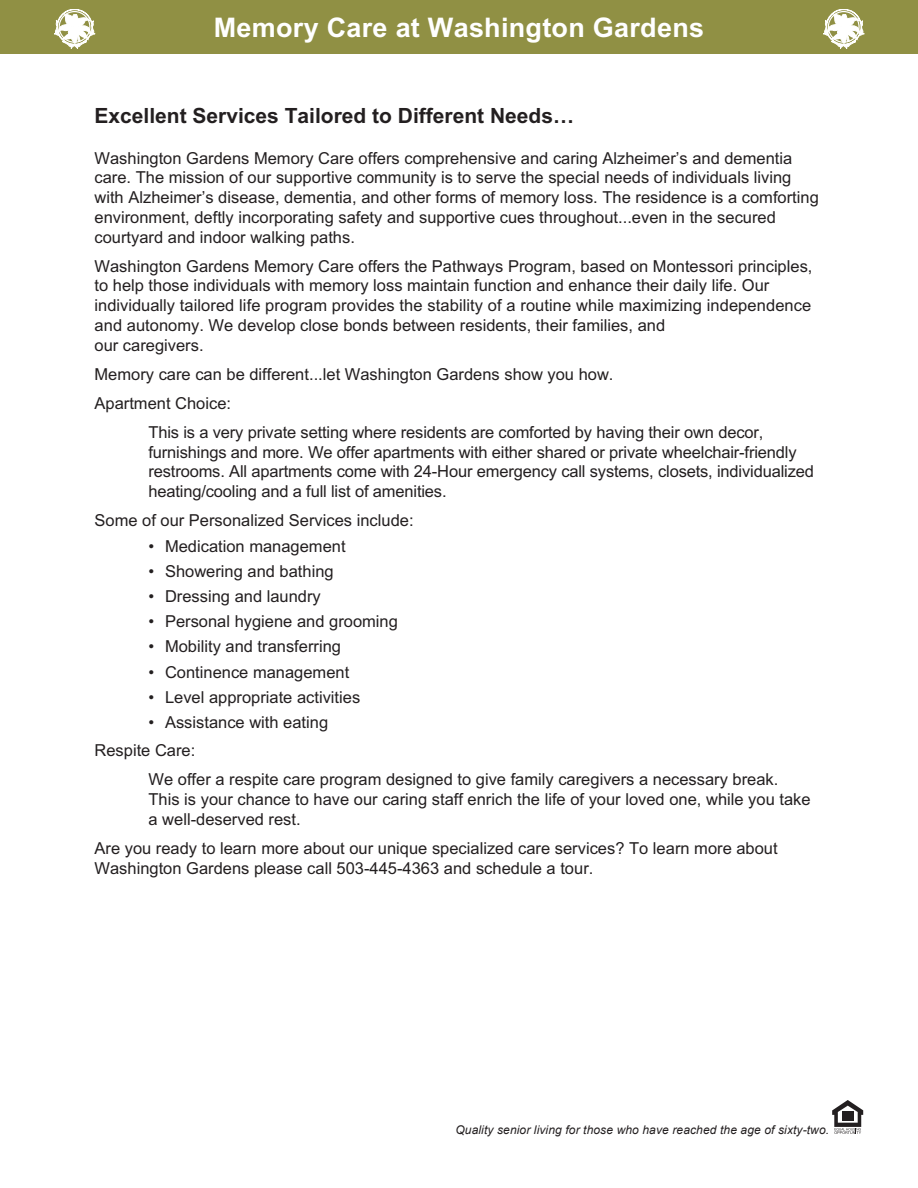
<style>
.page{position:relative;width:918px;height:1188px;background:#fff}
.page>*{position:absolute;margin:0;border:0;box-sizing:border-box;transform-origin:0 0}
.t1{font:700 27px "Arial";letter-spacing:.01em;color:#fff}
.t2{font:700 21px "Arial";color:#231f20}
.t3{font:16.5px/19.8px "Arial";color:#231f20}
.t4{font:italic 12px "Arial";letter-spacing:.01em;color:#231f20}
</style>
<div class="page">
<svg style="left:832px;top:1100px;width:31px;height:34px"></svg>
<div style="left:842px;top:1111px;width:11px;height:5px;background:#231f20"></div>
<div style="left:842px;top:1116px;width:11px;height:5px;background:#231f20"></div>
<div style="left:0;top:0;width:918px;height:54px;background:#909044"></div>
<svg style="left:54px;top:9px;width:41px;height:40px"></svg>
<svg style="left:823px;top:9px;width:41px;height:40px"></svg>
<h1 class="t1" style="left:214px;top:9px;width:492px">Memory Care at Washington Gardens</h1>
<p class="t2" style="left:94px;top:101px;width:481px">Excellent Services Tailored to Different Needs…</p>
<p class="t3" style="left:94px;top:148px;width:726px">Washington Gardens Memory Care offers comprehensive and caring Alzheimer’s and dementia care. The mission of our supportive community is to serve the special needs of individuals living with Alzheimer’s disease, dementia, and other forms of memory loss. The residence is a comforting environment, deftly incorporating safety and supportive cues throughout...even in the secured courtyard and indoor walking paths.</p>
<p class="t3" style="left:94px;top:256px;width:720px">Washington Gardens Memory Care offers the Pathways Program, based on Montessori principles, to help those individuals with memory loss maintain function and enhance their daily life. Our individually tailored life program provides the stability of a routine while maximizing independence and autonomy. We develop close bonds between residents, their families, and<br>our caregivers.</p>
<p class="t3" style="left:94px;top:360px;width:521px;line-height:29px">Memory care can be different...let Washington Gardens show you how.<br>Apartment Choice:</p>
<p class="t3" style="left:149px;top:422px;width:667px">This is a very private setting where residents are comforted by having their own decor, furnishings and more. We offer apartments with either shared or private wheelchair-friendly restrooms. All apartments come with 24-Hour emergency call systems, closets, individualized heating/cooling and a full list of amenities.</p>
<p class="t3" style="left:94px;top:510px;width:321px">Some of our Personalized Services include:</p>
<p class="t3" style="left:149px;top:536px;width:199px">• Medication management</p>
<p class="t3" style="left:149px;top:561px;width:187px">• Showering and bathing</p>
<p class="t3" style="left:149px;top:586px;width:174px">• Dressing and laundry</p>
<p class="t3" style="left:149px;top:612px;width:251px">• Personal hygiene and grooming</p>
<p class="t3" style="left:149px;top:637px;width:194px">• Mobility and transferring</p>
<p class="t3" style="left:149px;top:662px;width:202px">• Continence management</p>
<p class="t3" style="left:149px;top:687px;width:213px">• Level appropriate activities</p>
<p class="t3" style="left:94px;top:708px;width:235px;line-height:28.5px;text-indent:54px">• Assistance with eating<br>Respite Care:</p>
<p class="t3" style="left:149px;top:770px;width:664px">We offer a respite care program designed to give family caregivers a necessary break.<br>This is your chance to have our caring staff enrich the life of your loved one, while you take a well-deserved rest.</p>
<p class="t3" style="left:94px;top:838px;width:685px">Are you ready to learn more about our unique specialized care services? To learn more about<br>Washington Gardens please call 503-445-4363 and schedule a tour.</p>
<p class="t4" style="left:455px;top:1122px;width:375px">Quality senior living for those who have reached the age of sixty-two.</p>
</div>
